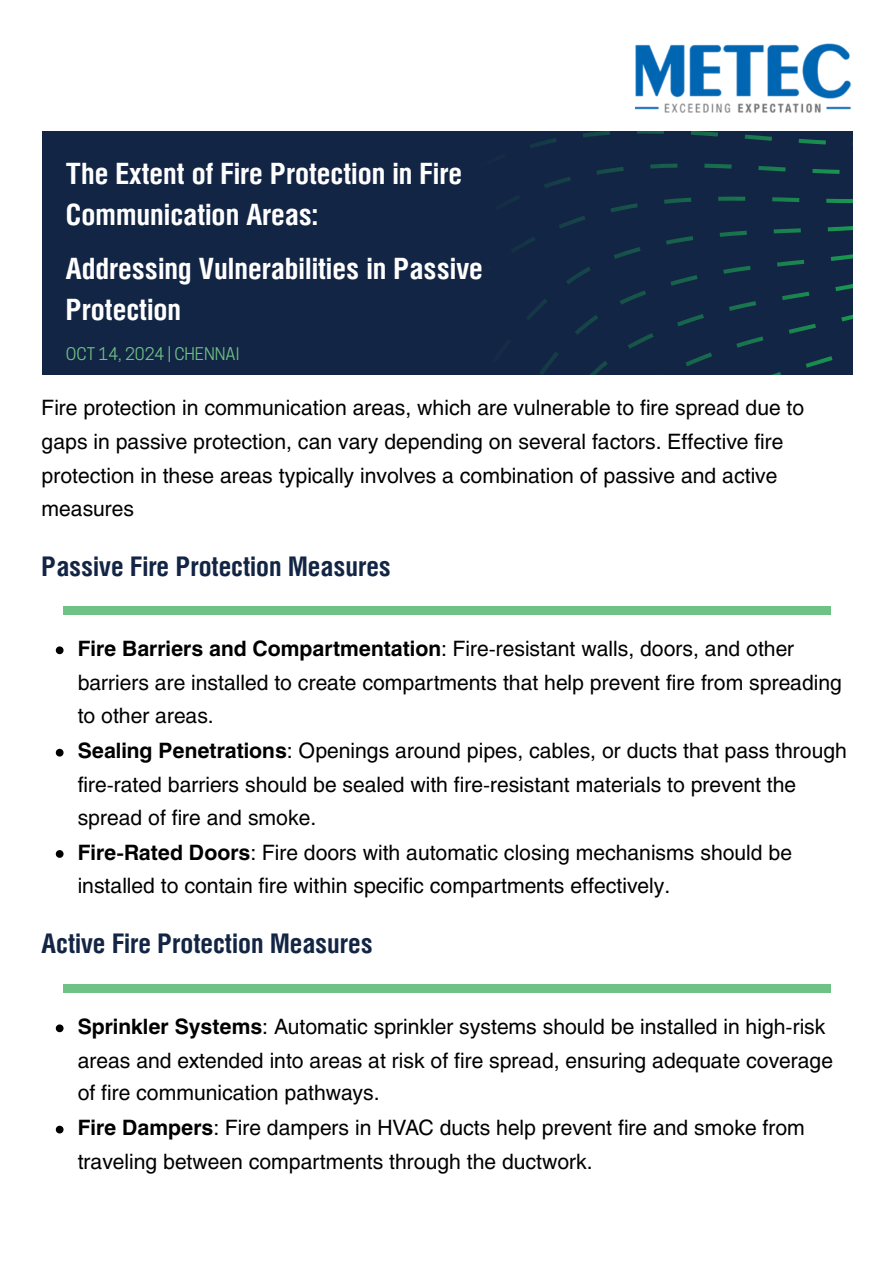
<style>
.page{position:relative;width:894px;height:1263px;background:#fff}
.page>*{position:absolute;margin:0;border:0;box-sizing:border-box;transform-origin:0 0}
.t1{font:700 29.4px/41px "Helios Cond";color:#fff}
.t2{font:700 27px "Helios Cond";color:#132544}
.t3{font:21px/33.8px "Helios";color:#000}
.t4{font:16.35px "Cooper Hewitt";color:#6ec285}
.s1{font-weight:700}
</style>
<div class="page">
<img style="left:635px;top:43px;width:216px;height:70px">
<div style="left:42px;top:132px;width:810px;height:243px;background:#132544"></div>
<svg style="left:510px;top:132px;width:342px;height:243px"></svg>
<div style="left:63px;top:606px;width:767px;height:8px;background:#6ec285"></div>
<svg style="left:56px;top:646px;width:7px;height:8px"></svg>
<svg style="left:56px;top:749px;width:7px;height:7px"></svg>
<svg style="left:56px;top:850px;width:7px;height:8px"></svg>
<div style="left:63px;top:984px;width:767px;height:8px;background:#6ec285"></div>
<svg style="left:56px;top:1024px;width:7px;height:8px"></svg>
<svg style="left:56px;top:1126px;width:7px;height:7px"></svg>
<p class="t1" style="left:66px;top:153px;width:397px">The Extent of Fire Protection in Fire<br>Communication Areas:</p>
<p class="t1" style="left:66px;top:248px;width:418px">Addressing Vulnerabilities in Passive<br>Protection</p>
<p class="t4" style="left:66px;top:348px;width:175px">OCT 14, 2024 | CHENNAI</p>
<p class="t3" style="left:42px;top:390px;width:763px">Fire protection in communication areas, which are vulnerable to fire spread due to gaps in passive protection, can vary depending on several factors. Effective fire protection in these areas typically involves a combination of passive and active measures</p>
<h1 class="t2" style="left:42px;top:548px;width:351px">Passive Fire Protection Measures</h1>
<p class="t3" style="left:78px;top:631px;width:765px"><span class="s1">Fire Barriers and Compartmentation</span>: Fire-resistant walls, doors, and other barriers are installed to create compartments that help prevent fire from spreading to other areas.</p>
<p class="t3" style="left:78px;top:734px;width:770px;line-height:33.2px"><span class="s1">Sealing Penetrations</span>: Openings around pipes, cables, or ducts that pass through fire-rated barriers should be sealed with fire-resistant materials to prevent the spread of fire and smoke.</p>
<p class="t3" style="left:78px;top:835px;width:715px"><span class="s1">Fire-Rated Doors</span>: Fire doors with automatic closing mechanisms should be installed to contain fire within specific compartments effectively.</p>
<h1 class="t2" style="left:42px;top:925px;width:332px">Active Fire Protection Measures</h1>
<p class="t3" style="left:78px;top:1009px;width:756px;line-height:33.2px"><span class="s1">Sprinkler Systems</span>: Automatic sprinkler systems should be installed in high-risk areas and extended into areas at risk of fire spread, ensuring adequate coverage of fire communication pathways.</p>
<p class="t3" style="left:78px;top:1110px;width:728px"><span class="s1">Fire Dampers</span>: Fire dampers in HVAC ducts help prevent fire and smoke from traveling between compartments through the ductwork.</p>
</div>
